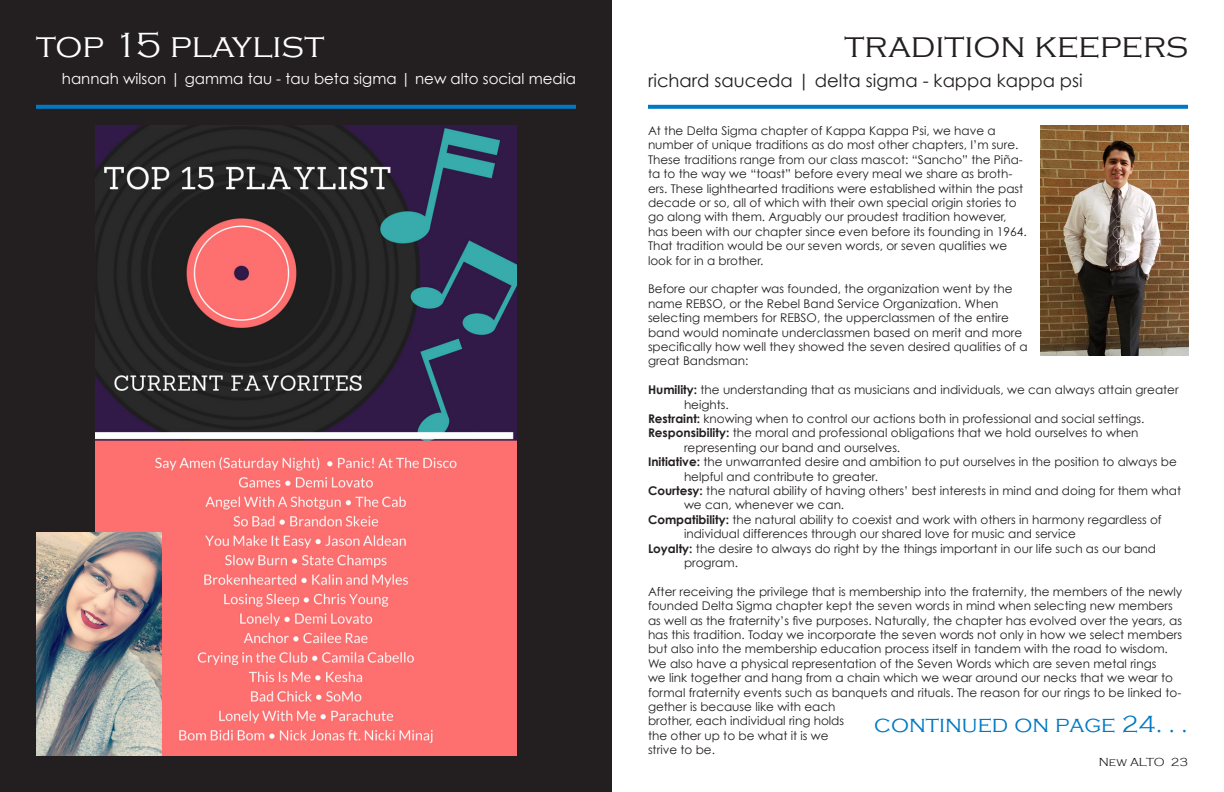
<style>
.page{position:relative;width:1224px;height:792px;background:#fff}
.page>*{position:absolute;margin:0;border:0;box-sizing:border-box;transform-origin:0 0}
.t1{font:300 36px "Copperplate Gothic";color:#231f20}
.t2{font:300 36px "Copperplate Gothic";color:#fff}
.t3{font:300 24px "Copperplate Gothic";color:#0079c2}
.t4{font:18px "Century Gothic";color:#231f20}
.t5{font:15px "Century Gothic";color:#fff}
.t6{font:12px/14.4px "Century Gothic";color:#231f20}
.t7{font:300 12px "Copperplate Gothic";color:#231f20}
.s1{font-weight:700}
</style>
<div class="page">
<div style="left:0;top:0;width:612px;height:792px;background:#231f20"></div>
<img style="left:96px;top:125px;width:420px;height:631px">
<svg style="left:36px;top:105px;width:540px;height:4px;background:#0174b9"></svg>
<img style="left:36px;top:532px;width:126px;height:224px">
<svg style="left:648px;top:105px;width:540px;height:4px;background:#0c7fc5"></svg>
<img style="left:1040px;top:126px;width:149px;height:230px">
<p class="t2" style="left:36px;top:25px;width:290px">top 15 playlist</p>
<p class="t5" style="left:62px;top:70px;width:516px">hannah wilson | gamma tau - tau beta sigma | new alto social media</p>
<p class="t1" style="left:845px;top:25px;width:345px">tradition keepers</p>
<p class="t4" style="left:648px;top:69px;width:436px">richard sauceda | delta sigma - kappa kappa psi</p>
<p class="t6" style="left:648px;top:123px;width:380px">At the Delta Sigma chapter of Kappa Kappa Psi, we have a number of unique traditions as do most other chapters, I’m sure.<br>These traditions range from our class mascot: “Sancho” the Piña&shy;ta to the way we “toast” before every meal we share as broth&shy;ers. These lighthearted traditions were established within the past decade or so, all of which with their own special origin stories to go along with them. Arguably our proudest tradition however, has been with our chapter since even before its founding in 1964.<br>That tradition would be our seven words, or seven qualities we look for in a brother.</p>
<p class="t6" style="left:648px;top:282px;width:381px">Before our chapter was founded, the organization went by the name REBSO, or the Rebel Band Service Organization. When selecting members for REBSO, the upperclassmen of the entire band would nominate underclassmen based on merit and more specifically how well they showed the seven desired qualities of a great Bandsman:</p>
<p class="t6" style="left:684px;top:382px;width:496px;text-indent:-36px"><span class="s1">Humility:</span> the understanding that as musicians and individuals, we can always attain greater heights.</p>
<p class="t6" style="left:648px;top:411px;width:498px"><span class="s1">Restraint:</span> knowing when to control our actions both in professional and social settings.</p>
<p class="t6" style="left:684px;top:426px;width:456px;text-indent:-36px"><span class="s1">Responsibility:</span> the moral and professional obligations that we hold ourselves to when representing our band and ourselves.</p>
<p class="t6" style="left:684px;top:454px;width:494px;text-indent:-36px"><span class="s1">Initiative:</span> the unwarranted desire and ambition to put ourselves in the position to always be helpful and contribute to greater.</p>
<p class="t6" style="left:684px;top:483px;width:499px;text-indent:-36px"><span class="s1">Courtesy:</span> the natural ability of having others’ best interests in mind and doing for them what we can, whenever we can.</p>
<p class="t6" style="left:684px;top:512px;width:479px;text-indent:-36px"><span class="s1">Compatibility:</span> the natural ability to coexist and work with others in harmony regardless of individual differences through our shared love for music and service</p>
<p class="t6" style="left:684px;top:541px;width:474px;text-indent:-36px"><span class="s1">Loyalty:</span> the desire to always do right by the things important in our life such as our band program.</p>
<p class="t6" style="left:648px;top:584px;width:536px">After receiving the privilege that is membership into the fraternity, the members of the newly founded Delta Sigma chapter kept the seven words in mind when selecting new members as well as the fraternity’s five purposes. Naturally, the chapter has evolved over the years, as has this tradition. Today we incorporate the seven words not only in how we select members but also into the membership education process itself in tandem with the road to wisdom.<br>We also have a physical representation of the Seven Words which are seven metal rings<br>we link together and hang from a chain which we wear around our necks that we wear to formal fraternity events such as banquets and rituals. The reason for our rings to be linked to&shy;gether is because like with each<br>brother, each individual ring holds<br>the other up to be what it is we<br>strive to be.</p>
<p class="t3" style="left:874px;top:711px;width:315px">continued on page 24. . .</p>
<p class="t7" style="left:1099px;top:756px;width:91px">New ALTO 23</p>
</div>
